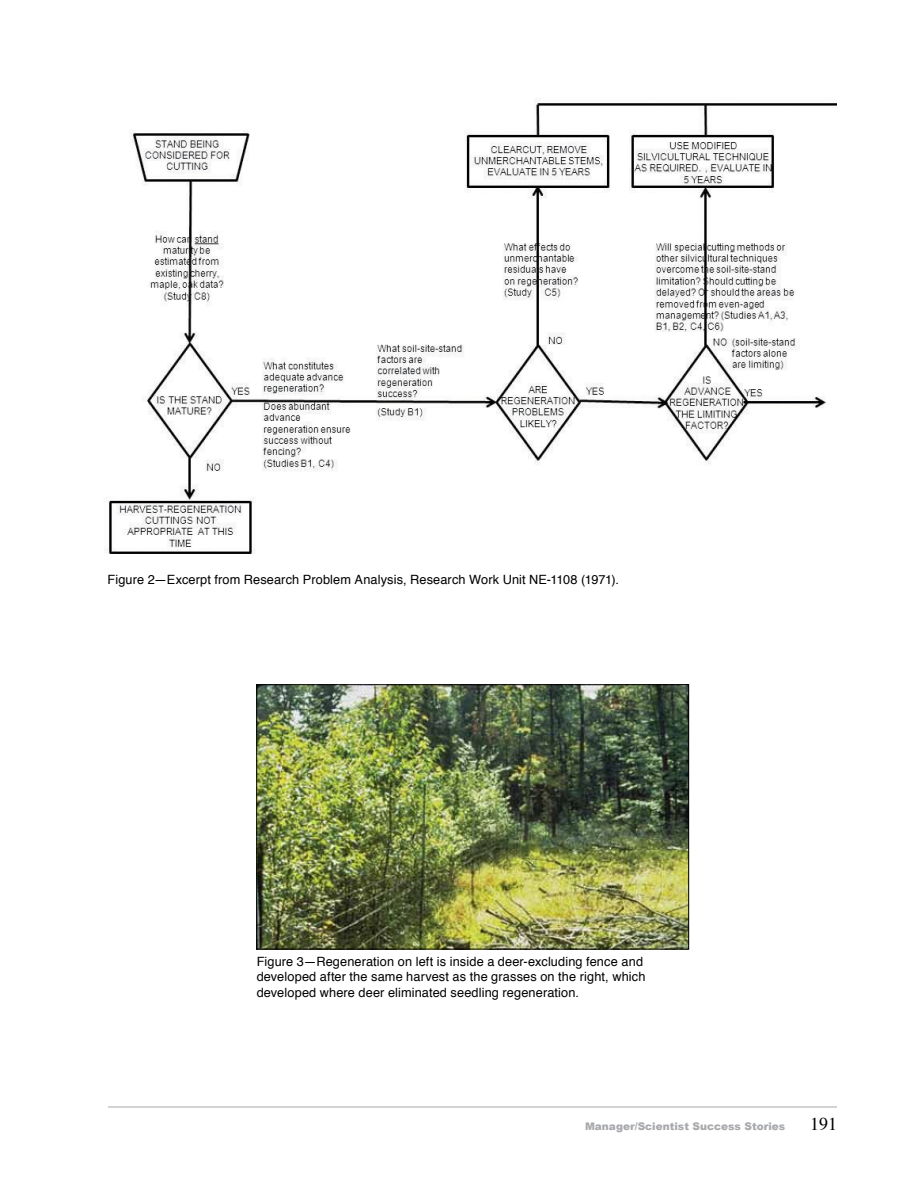
<style>
.page{position:relative;width:918px;height:1188px;background:#fff}
.page>*{position:absolute;margin:0;border:0;box-sizing:border-box;transform-origin:0 0}
.t1{font:18px "Times";color:#000}
.t2{font:12.75px/15.8px "Helvetica";letter-spacing:.01em;color:#000}
.t3{font:900 10.5px "Arial";color:#a7a9ac}
</style>
<div class="page">
<hr style="left:108px;top:1107px;width:729px;height:1px;background:#a7a9ac">
<img style="left:107px;top:99px;width:730px;height:455px">
<img style="left:258px;top:687px;width:429px;height:260px">
<div style="left:256px;top:685px;width:433px;height:264px;border:1px solid #000"></div>
<p class="t2" style="left:107px;top:572px;width:513px">Figure 2—Excerpt from Research Problem Analysis, Research Work Unit NE-1108 (1971).</p>
<p class="t2" style="left:257px;top:954px;width:390px">Figure 3—Regeneration on left is inside a deer-excluding fence and developed after the same harvest as the grasses on the right, which developed where deer eliminated seedling regeneration.</p>
<p class="t3" style="left:585px;top:1119px;width:202px">Manager/Scientist Success Stories</p>
<h1 class="t1" style="left:810px;top:1107px;width:28px">191</h1>
</div>
